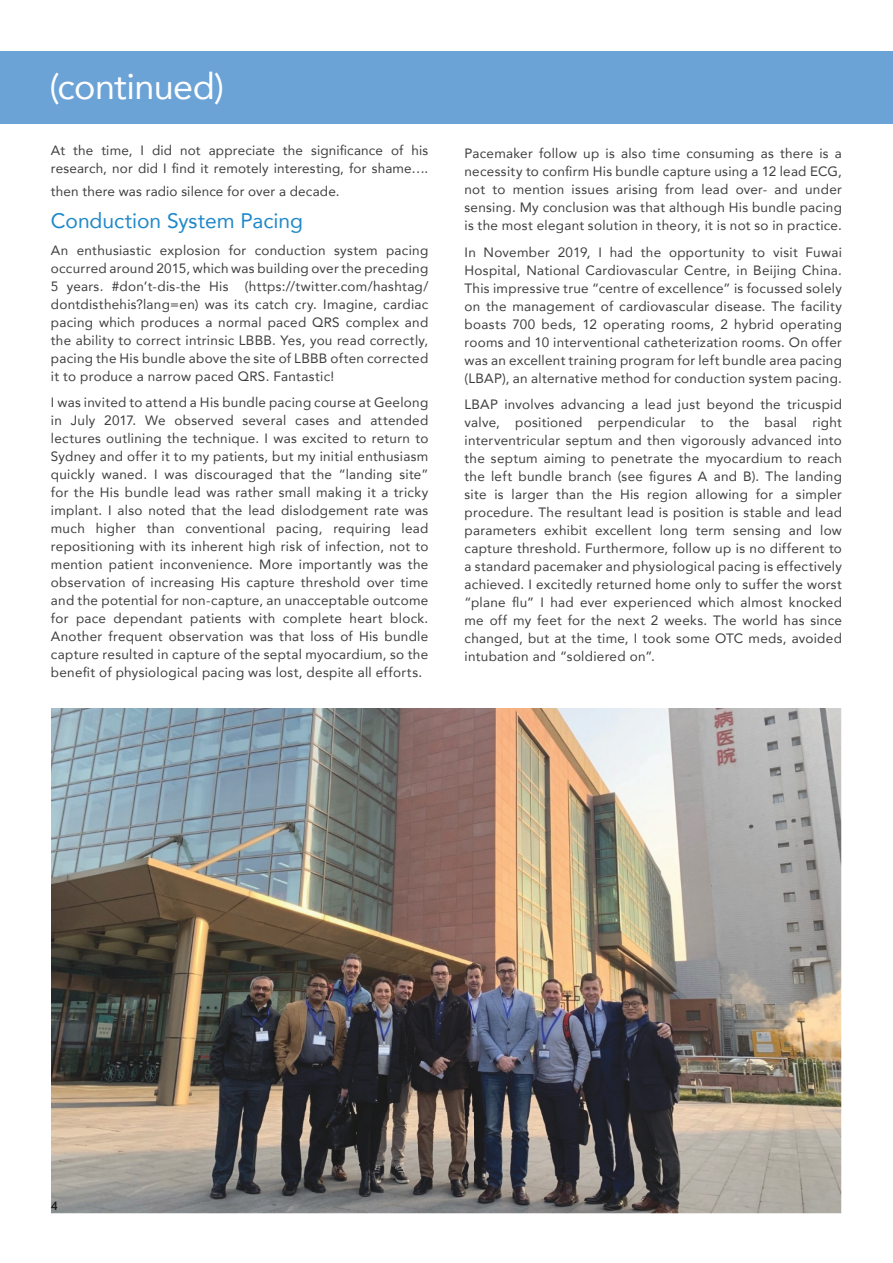
<style>
.page{position:relative;width:893px;height:1263px;background:#fff}
.page>*{position:absolute;margin:0;border:0;box-sizing:border-box;transform-origin:0 0}
.t1{font:36px "Avenir";letter-spacing:-.015em;color:#fff}
.t2{font:21px "Avenir";color:#2088c9}
.t3{font:13.5px/18px "Avenir";letter-spacing:.02em;color:#3e3e3f;text-align:justify}
.t4{font:600 12px "Asap";color:#231f20}
</style>
<div class="page">
<div style="left:0;top:51px;width:893px;height:72px;background:#6ca3d7"></div>
<img style="left:51px;top:708px;width:791px;height:506px">
<h1 class="t1" style="left:49px;top:58px;width:176px">(continued)</h1>
<p class="t3" style="left:51px;top:141px;width:379px">At the time, I did not appreciate the significance of his research, nor did I find it remotely interesting, for shame….</p>
<p class="t3" style="left:51px;top:182px;width:290px">then there was radio silence for over a decade.</p>
<h2 class="t2" style="left:51px;top:204px;width:254px">Conduction System Pacing</h2>
<p class="t3" style="left:51px;top:241px;width:379px">An enthusiastic explosion for conduction system pacing occurred around 2015, which was building over the preceding 5 years. #don’t-dis-the His (https://twitter.com/hashtag/ dontdisthehis?lang=en) was its catch cry. Imagine, cardiac pacing which produces a normal paced QRS complex and the ability to correct intrinsic LBBB. Yes, you read correctly, pacing the His bundle above the site of LBBB often corrected it to produce a narrow paced QRS. Fantastic!</p>
<p class="t3" style="left:51px;top:393px;width:379px">I was invited to attend a His bundle pacing course at Geelong in July 2017. We observed several cases and attended lectures outlining the technique. I was excited to return to Sydney and offer it to my patients, but my initial enthusiasm quickly waned. I was discouraged that the “landing site” for the His bundle lead was rather small making it a tricky implant. I also noted that the lead dislodgement rate was much higher than conventional pacing, requiring lead repositioning with its inherent high risk of infection, not to mention patient inconvenience. More importantly was the observation of increasing His capture threshold over time and the potential for non-capture, an unacceptable outcome for pace dependant patients with complete heart block.<br>Another frequent observation was that loss of His bundle capture resulted in capture of the septal myocardium, so the benefit of physiological pacing was lost, despite all efforts.</p>
<p class="t3" style="left:464px;top:144px;width:379px">Pacemaker follow up is also time consuming as there is a necessity to confirm His bundle capture using a 12 lead ECG, not to mention issues arising from lead over- and under sensing. My conclusion was that although His bundle pacing is the most elegant solution in theory, it is not so in practice.</p>
<p class="t3" style="left:464px;top:243px;width:379px">In November 2019, I had the opportunity to visit Fuwai Hospital, National Cardiovascular Centre, in Beijing China.<br>This impressive true “centre of excellence” is focussed solely on the management of cardiovascular disease. The facility boasts 700 beds, 12 operating rooms, 2 hybrid operating rooms and 10 interventional catheterization rooms. On offer was an excellent training program for left bundle area pacing (LBAP), an alternative method for conduction system pacing.</p>
<p class="t3" style="left:464px;top:395px;width:379px">LBAP involves advancing a lead just beyond the tricuspid valve, positioned perpendicular to the basal right interventricular septum and then vigorously advanced into the septum aiming to penetrate the myocardium to reach the left bundle branch (see figures A and B). The landing site is larger than the His region allowing for a simpler procedure. The resultant lead is position is stable and lead parameters exhibit excellent long term sensing and low capture threshold. Furthermore, follow up is no different to a standard pacemaker and physiological pacing is effectively achieved. I excitedly returned home only to suffer the worst “plane flu” I had ever experienced which almost knocked me off my feet for the next 2 weeks. The world has since changed, but at the time, I took some OTC meds, avoided intubation and “soldiered on”.</p>
<p class="t4" style="left:51px;top:1197px;width:8px">4</p>
</div>
